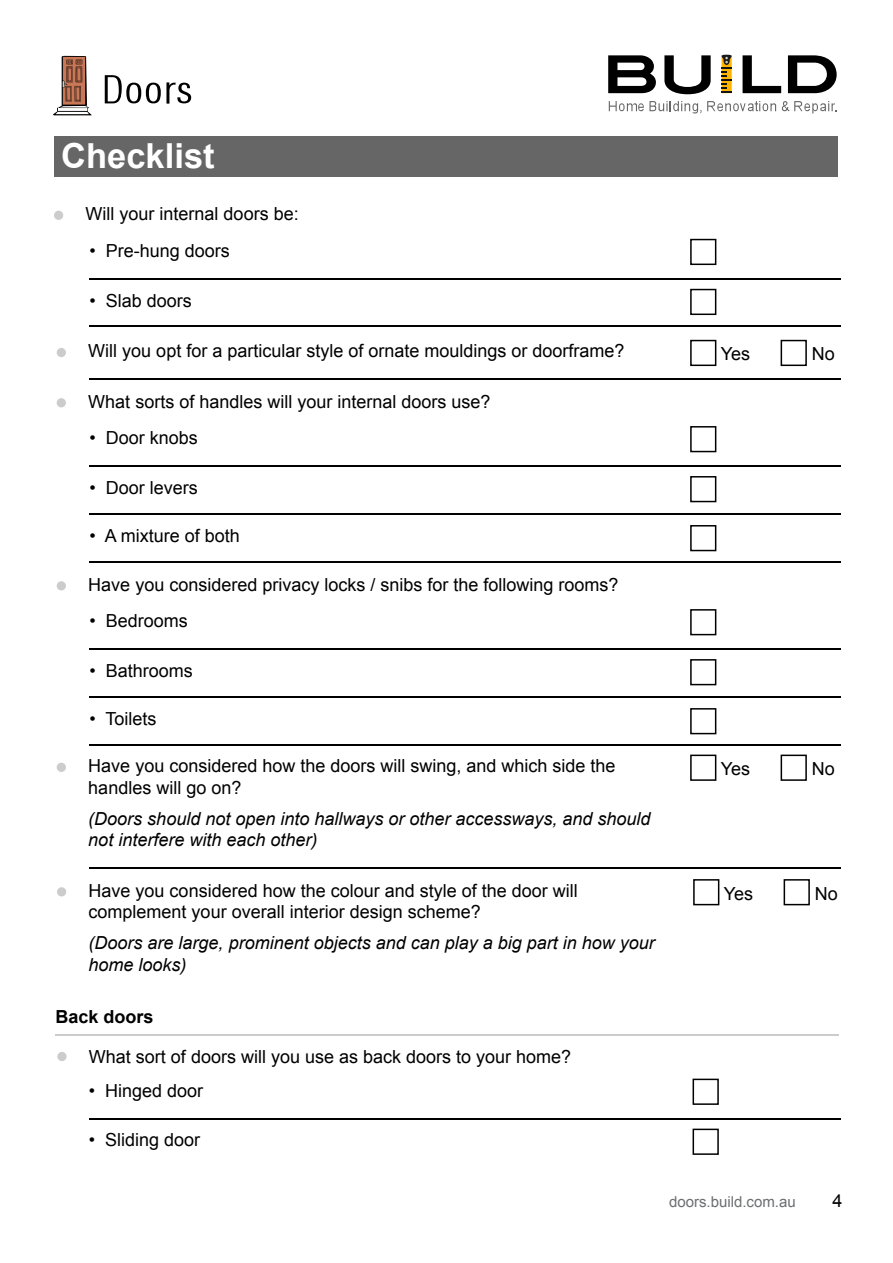
<style>
.page{position:relative;width:893px;height:1263px;background:#fff}
.page>*{position:absolute;margin:0;border:0;box-sizing:border-box;transform-origin:0 0}
.t1{font:700 34.5px "Arial";color:#fff}
.t2{font:18px/21.6px "Arial";color:#000}
.t3{font:italic 18px/21.6px "Arial";color:#000}
.t4{font:700 18px "Arial";color:#000}
.t5{font:15px "Arial";color:#6c6e70}
</style>
<div class="page">
<div style="left:54px;top:211px;width:9px;height:9px;background:#ccc;border-radius:50%"></div>
<div style="left:54px;top:136px;width:783px;height:41px;background:#666"></div>
<div style="left:57px;top:887px;width:9px;height:9px;background:#ccc;border-radius:50%"></div>
<div style="left:784px;top:879px;width:26px;height:26px;border:2px solid #000"></div>
<div style="left:693px;top:879px;width:26px;height:26px;border:2px solid #000"></div>
<hr style="left:89px;top:465px;width:751px;height:2px;background:#000">
<hr style="left:89px;top:648px;width:751px;height:2px;background:#000">
<hr style="left:89px;top:278px;width:751px;height:1px;background:#000">
<hr style="left:89px;top:513px;width:751px;height:1px;background:#000">
<hr style="left:89px;top:696px;width:751px;height:1px;background:#000">
<hr style="left:89px;top:326px;width:751px;height:1px;background:#000">
<hr style="left:89px;top:378px;width:751px;height:1px;background:#000">
<hr style="left:89px;top:561px;width:751px;height:1px;background:#000">
<hr style="left:89px;top:744px;width:751px;height:1px;background:#000">
<hr style="left:89px;top:867px;width:751px;height:1px;background:#000">
<div style="left:690px;top:426px;width:26px;height:26px;border:2px solid #000"></div>
<div style="left:690px;top:609px;width:26px;height:26px;border:2px solid #000"></div>
<div style="left:690px;top:239px;width:26px;height:26px;border:2px solid #000"></div>
<div style="left:690px;top:525px;width:26px;height:26px;border:2px solid #000"></div>
<div style="left:690px;top:708px;width:26px;height:26px;border:2px solid #000"></div>
<div style="left:690px;top:476px;width:26px;height:26px;border:2px solid #000"></div>
<div style="left:690px;top:659px;width:26px;height:26px;border:2px solid #000"></div>
<div style="left:690px;top:289px;width:26px;height:26px;border:2px solid #000"></div>
<div style="left:57px;top:348px;width:9px;height:9px;background:#ccc;border-radius:50%"></div>
<div style="left:57px;top:763px;width:9px;height:9px;background:#ccc;border-radius:50%"></div>
<div style="left:57px;top:398px;width:9px;height:9px;background:#ccc;border-radius:50%"></div>
<div style="left:57px;top:581px;width:9px;height:9px;background:#ccc;border-radius:50%"></div>
<div style="left:781px;top:340px;width:26px;height:26px;border:2px solid #000"></div>
<div style="left:690px;top:340px;width:26px;height:26px;border:2px solid #000"></div>
<div style="left:781px;top:754px;width:26px;height:27px;border:2px solid #000"></div>
<div style="left:690px;top:754px;width:26px;height:27px;border:2px solid #000"></div>
<hr style="left:89px;top:1118px;width:751px;height:1px;background:#000">
<div style="left:57px;top:1052px;width:10px;height:9px;background:#ccc;border-radius:50%"></div>
<div style="left:693px;top:1079px;width:26px;height:26px;border:2px solid #000"></div>
<div style="left:693px;top:1128px;width:26px;height:27px;border:2px solid #000"></div>
<svg style="left:608px;top:55px;width:48px;height:38px"></svg>
<svg style="left:664px;top:55px;width:47px;height:39px"></svg>
<svg style="left:743px;top:55px;width:38px;height:38px"></svg>
<svg style="left:788px;top:55px;width:49px;height:38px"></svg>
<svg style="left:721px;top:55px;width:11px;height:38px"></svg>
<svg style="left:609px;top:101px;width:92px;height:12px"></svg>
<svg style="left:707px;top:101px;width:69px;height:10px"></svg>
<svg style="left:782px;top:101px;width:54px;height:12px"></svg>
<svg style="left:105px;top:75px;width:86px;height:29px"></svg>
<svg style="left:53px;top:56px;width:39px;height:59px"></svg>
<hr style="left:56px;top:1034px;width:783px;height:2px;background:#ccc">
<h1 class="t1" style="left:61px;top:133px;width:155px">Checklist</h1>
<p class="t2" style="left:86px;top:203px;width:215px">Will your internal doors be:</p>
<p class="t2" style="left:89px;top:240px;width:142px">• Pre-hung doors</p>
<p class="t2" style="left:89px;top:290px;width:104px">• Slab doors</p>
<p class="t2" style="left:88px;top:340px;width:538px">Will you opt for a particular style of ornate mouldings or doorframe?</p>
<p class="t2" style="left:88px;top:391px;width:404px">What sorts of handles will your internal doors use?</p>
<p class="t2" style="left:89px;top:427px;width:110px">• Door knobs</p>
<p class="t2" style="left:89px;top:477px;width:110px">• Door levers</p>
<p class="t2" style="left:89px;top:525px;width:152px">• A mixture of both</p>
<p class="t2" style="left:88px;top:574px;width:532px">Have you considered privacy locks / snibs for the following rooms?</p>
<p class="t2" style="left:89px;top:610px;width:100px">• Bedrooms</p>
<p class="t2" style="left:89px;top:660px;width:105px">• Bathrooms</p>
<p class="t2" style="left:89px;top:708px;width:68px">• Toilets</p>
<p class="t2" style="left:88px;top:755px;width:529px">Have you considered how the doors will swing, and which side the handles will go on?</p>
<p class="t3" style="left:88px;top:808px;width:564px">(Doors should not open into hallways or other accessways, and should not interfere with each other)</p>
<p class="t2" style="left:89px;top:880px;width:491px">Have you considered how the colour and style of the door will complement your overall interior design scheme?</p>
<p class="t3" style="left:89px;top:932px;width:568px">(Doors are large, prominent objects and can play a big part in how your home looks)</p>
<p class="t4" style="left:56px;top:1004px;width:100px">Back doors</p>
<p class="t2" style="left:89px;top:1046px;width:484px">What sort of doors will you use as back doors to your home?</p>
<p class="t2" style="left:89px;top:1080px;width:116px">• Hinged door</p>
<p class="t2" style="left:89px;top:1129px;width:113px">• Sliding door</p>
<p class="t2" style="left:721px;top:343px;width:31px">Yes</p>
<p class="t2" style="left:812px;top:343px;width:25px">No</p>
<p class="t2" style="left:721px;top:758px;width:31px">Yes</p>
<p class="t2" style="left:812px;top:758px;width:25px">No</p>
<p class="t2" style="left:724px;top:883px;width:31px">Yes</p>
<p class="t2" style="left:815px;top:883px;width:25px">No</p>
<p class="t5" style="left:669px;top:1192px;width:128px">doors.build.com.au</p>
<p class="t2" style="left:832px;top:1190px;width:12px">4</p>
</div>
